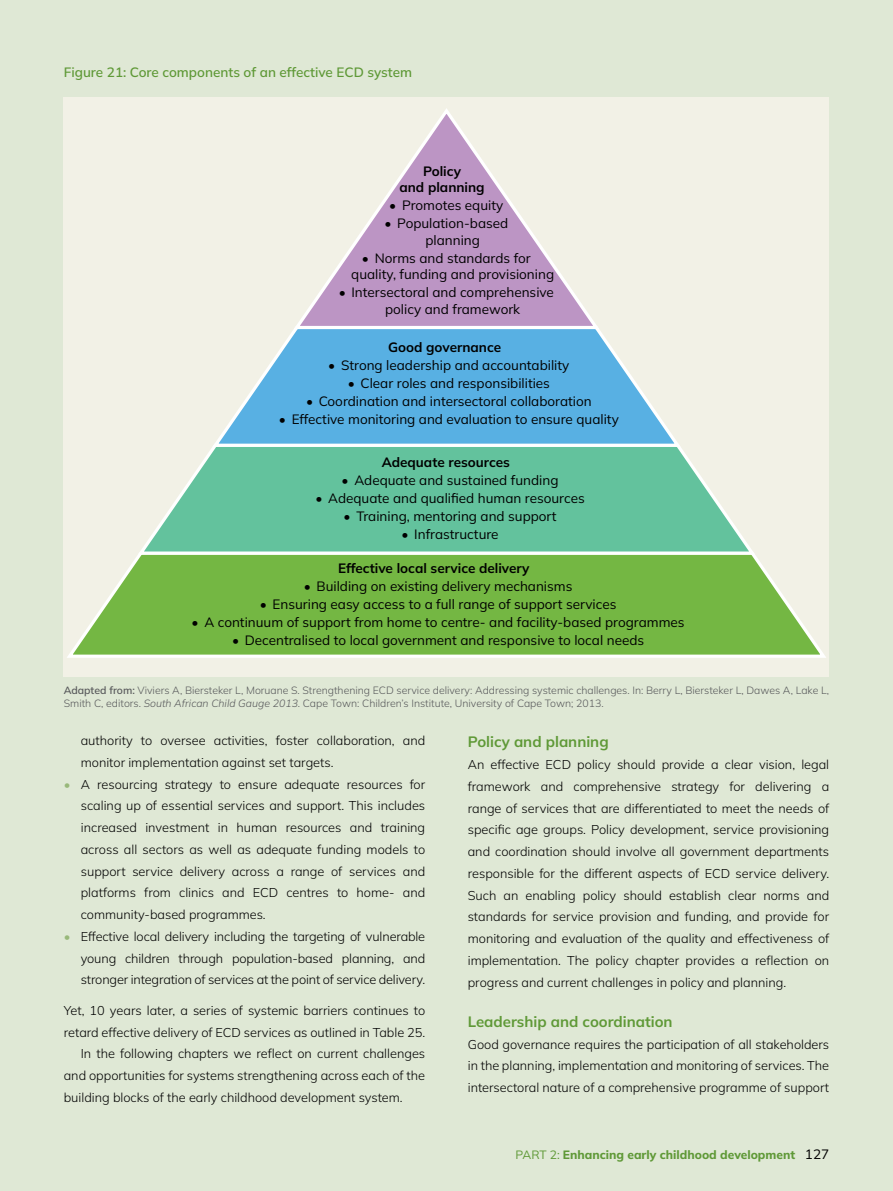
<style>
.page{position:relative;width:893px;height:1191px;background:#dfe8d5}
.page>*{position:absolute;margin:0;border:0;box-sizing:border-box;transform-origin:0 0}
.t1{font:700 15px "Mulish";color:#5f9937}
.t2{font:13.5px/16.5px "Mulish";color:#000}
.t3{font:700 13.5px/16.2px "Mulish";color:#000;text-align:center}
.t4{font:600 13.5px "Mulish";color:#5f9937}
.t5{font:300 12.75px/21.8px "Mulish";color:#000;text-align:justify}
.t6{font:800 12px "Mulish";color:#5f9937}
.t7{font:300 10.5px/12.6px "Mulish";color:#58595b}
.s1{font-weight:600}
.s2{font-style:italic}
.s3{color:#98b87a}
.s4{font-weight:400}
.s5{font-weight:400;font-size:13.5px;color:#000}
</style>
<div class="page">
<div style="left:64px;top:97px;width:765px;height:579px;background:#f2f1e6"></div>
<svg style="left:67px;top:557px;width:759px;height:101px"></svg>
<svg style="left:298px;top:108px;width:297px;height:216px"></svg>
<svg style="left:137px;top:450px;width:619px;height:107px"></svg>
<svg style="left:210px;top:324px;width:473px;height:126px"></svg>
<p class="t4" style="left:64px;top:63px;width:350px">Figure 21: Core components of an effective ECD system</p>
<p class="t3" style="left:399px;top:163px;width:87px">Policy<br>and planning</p>
<p class="t2" style="left:389px;top:197px;width:116px">• Promotes equity</p>
<p class="t2" style="left:425px;top:215px;width:84px;text-indent:-41px">• Population-based planning</p>
<p class="t2" style="left:351px;top:249px;width:204px;text-indent:11px">• Norms and standards for quality, funding and provisioning</p>
<p class="t2" style="left:385px;top:284px;width:170px;text-indent:-46px">• Intersectoral and comprehensive policy and framework</p>
<p class="t3" style="left:388px;top:339px;width:114px">Good governance</p>
<p class="t2" style="left:328px;top:357px;width:243px">• Strong leadership and accountability</p>
<p class="t2" style="left:348px;top:375px;width:204px">• Clear roles and responsibilities</p>
<p class="t2" style="left:306px;top:393px;width:287px">• Coordination and intersectoral collaboration</p>
<p class="t2" style="left:279px;top:411px;width:341px">• Effective monitoring and evaluation to ensure quality</p>
<p class="t3" style="left:382px;top:453px;width:130px">Adequate resources</p>
<p class="t2" style="left:342px;top:471px;width:218px">• Adequate and sustained funding</p>
<p class="t2" style="left:315px;top:489px;width:271px">• Adequate and qualified human resources</p>
<p class="t2" style="left:344px;top:507px;width:214px">• Training, mentoring and support</p>
<p class="t2" style="left:402px;top:525px;width:99px">• Infrastructure</p>
<p class="t3" style="left:338px;top:560px;width:193px">Effective local service delivery</p>
<p class="t2" style="left:304px;top:577px;width:270px">• Building on existing delivery mechanisms</p>
<p class="t2" style="left:260px;top:595px;width:358px">• Ensuring easy access to a full range of support services</p>
<p class="t2" style="left:192px;top:613px;width:494px">• A continuum of support from home to centre- and facility-based programmes</p>
<p class="t2" style="left:232px;top:631px;width:414px">• Decentralised to local government and responsive to local needs</p>
<p class="t7" style="left:64px;top:684px;width:767px"><span class="s1">Adapted from:</span> Viviers A, Biersteker L, Moruane S. Strengthening ECD service delivery: Addressing systemic challenges. In: Berry L, Biersteker L, Dawes A, Lake L,<br>Smith C, editors. <span class="s2">South African Child Gauge 2013</span>. Cape Town: Children’s Institute, University of Cape Town; 2013.</p>
<p class="t5" style="left:81px;top:729px;width:346px">authority to oversee activities, foster collaboration, and monitor implementation against set targets.</p>
<p class="t5" style="left:81px;top:773px;width:346px;text-indent:-17px"><span class="s3">•</span> A resourcing strategy to ensure adequate resources for scaling up of essential services and support. This includes increased investment in human resources and training across all sectors as well as adequate funding models to support service delivery across a range of services and platforms from clinics and ECD centres to home- and community-based programmes.</p>
<p class="t5" style="left:81px;top:925px;width:346px;text-indent:-17px"><span class="s3">•</span> Effective local delivery including the targeting of vulnerable young children through population-based planning, and stronger integration of services at the point of service delivery.</p>
<p class="t5" style="left:64px;top:999px;width:363px">Yet, 10 years later, a series of systemic barriers continues to</p>
<p class="t5" style="left:64px;top:1020px;width:363px">retard effective delivery of ECD services as outlined in Table 25.</p>
<p class="t5" style="left:81px;top:1042px;width:346px">In the following chapters we reflect on current challenges</p>
<p class="t5" style="left:64px;top:1064px;width:363px">and opportunities for systems strengthening across each of the</p>
<p class="t5" style="left:64px;top:1086px;width:340px">building blocks of the early childhood development system.</p>
<p class="t1" style="left:468px;top:731px;width:142px">Policy and planning</p>
<p class="t5" style="left:468px;top:753px;width:363px">An effective ECD policy should provide a clear vision, legal framework and comprehensive strategy for delivering a range of services that are differentiated to meet the needs of specific age groups. Policy development, service provisioning and coordination should involve all government departments responsible for the different aspects of ECD service delivery.<br>Such an enabling policy should establish clear norms and standards for service provision and funding, and provide for monitoring and evaluation of the quality and effectiveness of implementation. The policy chapter provides a reflection on progress and current challenges in policy and planning.</p>
<p class="t1" style="left:468px;top:1011px;width:206px">Leadership and coordination</p>
<p class="t5" style="left:468px;top:1032px;width:363px">Good governance requires the participation of all stakeholders in the planning, implementation and monitoring of services. The intersectoral nature of a comprehensive programme of support</p>
<p class="t6" style="left:516px;top:1146px;width:315px"><span class="s4">PART 2:</span> Enhancing early childhood development <span class="s5">127</span></p>
</div>
